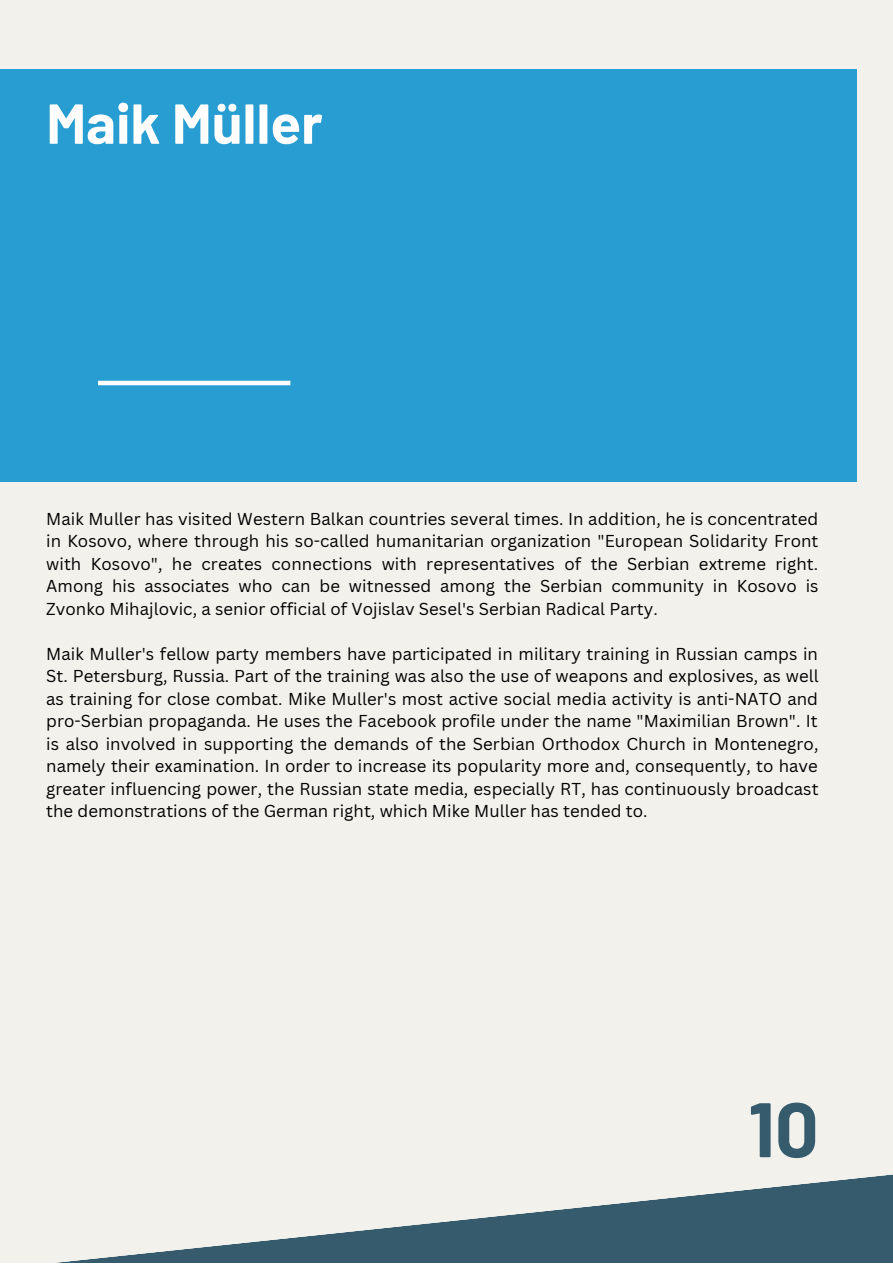
<style>
.page{position:relative;width:893px;height:1264px;background:#fff}
.page>*{position:absolute;margin:0;border:0;box-sizing:border-box;transform-origin:0 0}
.t1{font:700 77.1px "Barlow";color:#365b6d}
.t2{font:700 56.25px "Barlow";color:#fff}
.t3{font:16.8px/22.5px "Canva Sans";letter-spacing:.005em;color:#000;text-align:justify}
</style>
<div class="page">
<div style="left:0;top:0;width:892px;height:1262px;background:#f2f1ec"></div>
<div style="left:0;top:69px;width:857px;height:413px;background:#289dd2"></div>
<hr style="left:98px;top:381px;width:192px;height:4px;background:#fff">
<svg style="left:66px;top:1174px;width:826px;height:88px"></svg>
<p class="t2" style="left:46px;top:87px;width:278px">Maik Müller</p>
<p class="t3" style="left:46px;top:507px;width:773px">Maik Muller has visited Western Balkan countries several times. In addition, he is concentrated in Kosovo, where through his so-called humanitarian organization "European Solidarity Front with Kosovo", he creates connections with representatives of the Serbian extreme right.<br>Among his associates who can be witnessed among the Serbian community in Kosovo is Zvonko Mihajlovic, a senior official of Vojislav Sesel's Serbian Radical Party.</p>
<p class="t3" style="left:46px;top:641px;width:773px">Maik Muller's fellow party members have participated in military training in Russian camps in St. Petersburg, Russia. Part of the training was also the use of weapons and explosives, as well as training for close combat. Mike Muller's most active social media activity is anti-NATO and pro-Serbian propaganda. He uses the Facebook profile under the name "Maximilian Brown". It is also involved in supporting the demands of the Serbian Orthodox Church in Montenegro, namely their examination. In order to increase its popularity more and, consequently, to have greater influencing power, the Russian state media, especially RT, has continuously broadcast the demonstrations of the German right, which Mike Muller has tended to.</p>
<p class="t1" style="left:748px;top:1080px;width:72px">10</p>
</div>
